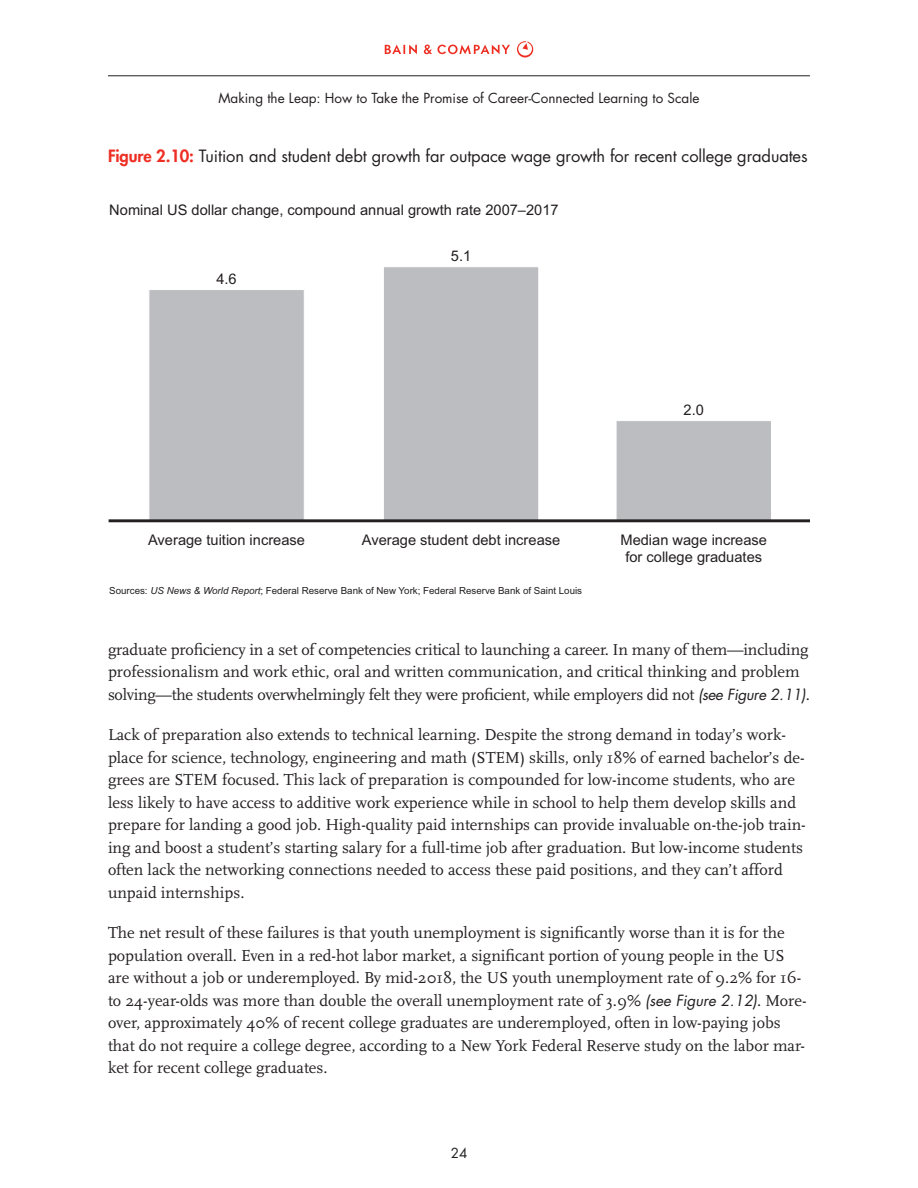
<style>
.page{position:relative;width:918px;height:1188px;background:#fff}
.page>*{position:absolute;margin:0;border:0;box-sizing:border-box;transform-origin:0 0}
.Body_text{font:16.5px/22.5px "Scala";color:#231f20}
.Chart_tagline{font:16.5px "Futura";letter-spacing:-.005em;color:#231f20}
.t1{font:14.7px/17.5px "Arial";color:#231f20;text-align:center}
.t2{font:13.5px "Futura";color:#231f20}
.t3{font:9.75px "Arial";color:#231f20}
.s1{font-weight:800;color:#ee2e22}
.s2{font-style:italic}
.s3{font-family:"Futura";font-style:italic;font-size:15px}
</style>
<div class="page">
<hr style="left:108px;top:76px;width:702px;height:1px;background:#231f20">
<svg style="left:385px;top:45px;width:32px;height:9px"></svg>
<svg style="left:424px;top:45px;width:86px;height:9px"></svg>
<svg style="left:517px;top:41px;width:16px;height:17px"></svg>
<div style="left:149px;top:289px;width:155px;height:232px;background:#bcbdc0;border:1px solid #fff"></div>
<div style="left:383px;top:267px;width:156px;height:254px;background:#bcbdc0;border:1px solid #fff"></div>
<div style="left:616px;top:420px;width:156px;height:101px;background:#bcbdc0;border:1px solid #fff"></div>
<hr style="left:110px;top:519px;width:700px;height:3px;background:#231f20">
<p class="t2" style="left:219px;top:89px;width:482px">Making the Leap: How to Take the Promise of Career-Connected Learning to Scale</p>
<p class="Chart_tagline" style="left:108px;top:145px;width:701px"><span class="s1">Figure 2.10:</span> Tuition and student debt growth far outpace wage growth for recent college graduates</p>
<p class="t1" style="left:109px;top:201px;width:451px">Nominal US dollar change, compound annual growth rate 2007–2017</p>
<p class="t1" style="left:216px;top:270px;width:22px">4.6</p>
<p class="t1" style="left:451px;top:247px;width:22px">5.1</p>
<p class="t1" style="left:684px;top:401px;width:22px">2.0</p>
<p class="t1" style="left:148px;top:531px;width:158px">Average tuition increase</p>
<p class="t1" style="left:362px;top:531px;width:200px">Average student debt increase</p>
<p class="t3" style="left:109px;top:583px;width:475px">Sources: <span class="s2">US News &amp; World Report</span>; Federal Reserve Bank of New York; Federal Reserve Bank of Saint Louis</p>
<p class="t1" style="left:621px;top:531px;width:148px">Median wage increase for college graduates</p>
<p class="Body_text" style="left:108px;top:639px;width:703px">graduate proficiency in a set of competencies critical to launching a career. In many of them—including professionalism and work ethic, oral and written communication, and critical thinking and problem solving—the students overwhelmingly felt they were proficient, while employers did not <span class="s3">(see Figure 2.11)</span>.</p>
<p class="Body_text" style="left:108px;top:724px;width:699px">Lack of preparation also extends to technical learning. Despite the strong demand in today’s work&shy;place for science, technology, engineering and math (STEM) skills, only 18% of earned bachelor’s de&shy;grees are STEM focused. This lack of preparation is compounded for low-income students, who are less likely to have access to additive work experience while in school to help them develop skills and prepare for landing a good job. High-quality paid internships can provide invaluable on-the-job train&shy;ing and boost a student’s starting salary for a full-time job after graduation. But low-income students often lack the networking connections needed to access these paid positions, and they can’t afford unpaid internships.</p>
<p class="Body_text" style="left:108px;top:922px;width:700px">The net result of these failures is that youth unemployment is significantly worse than it is for the population overall. Even in a red-hot labor market, a significant portion of young people in the US are without a job or underemployed. By mid-2018, the US youth unemployment rate of 9.2% for 16- to 24-year-olds was more than double the overall unemployment rate of 3.9% <span class="s3">(see Figure 2.12)</span>. More&shy;over, approximately 40% of recent college graduates are underemployed, often in low-paying jobs that do not require a college degree, according to a New York Federal Reserve study on the labor mar&shy;ket for recent college graduates.</p>
<p class="t2" style="left:451px;top:1144px;width:18px">24</p>
</div>
